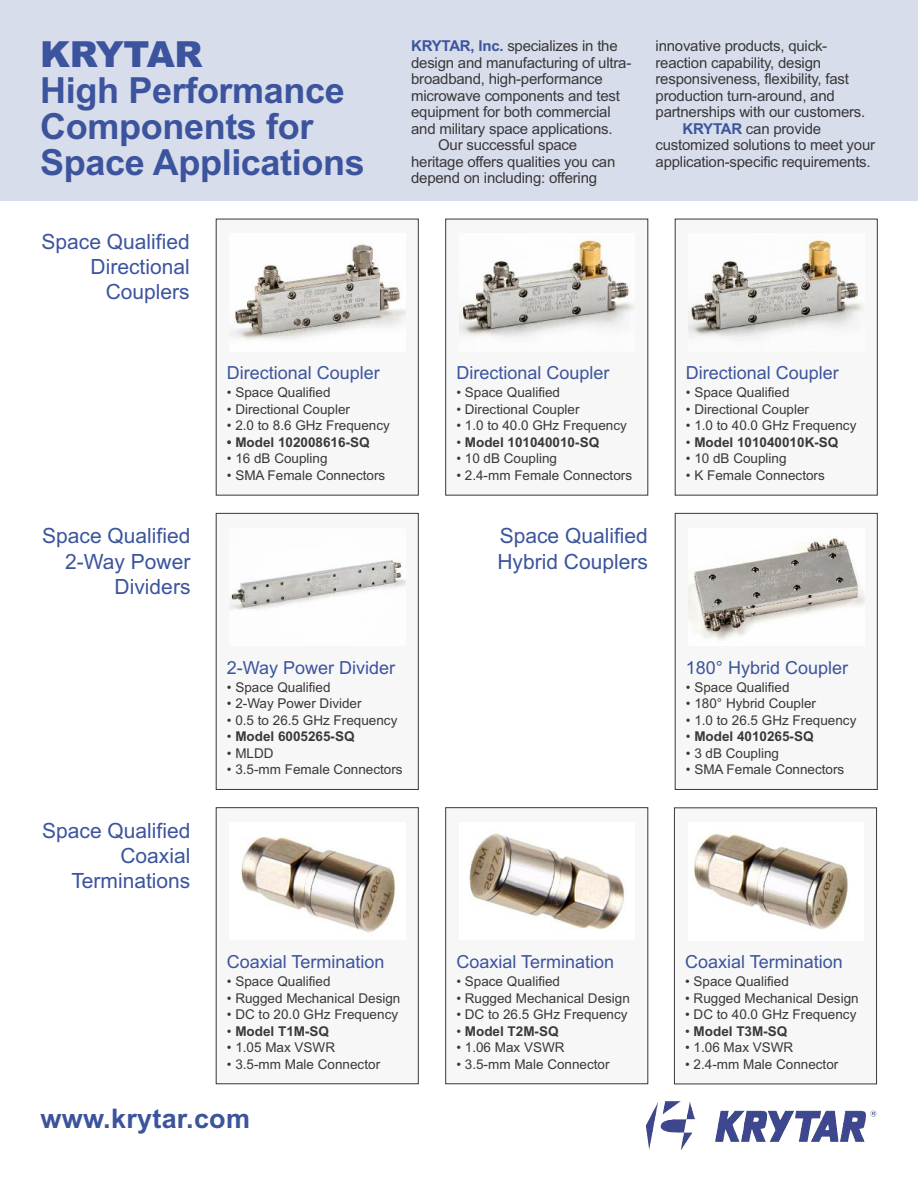
<style>
.page{position:relative;width:918px;height:1188px;background:#fff}
.page>*{position:absolute;margin:0;border:0;box-sizing:border-box;transform-origin:0 0}
.t1{font:700 36px/36px "Arial";letter-spacing:-.01em;color:#3c549d}
.t2{font:900 36px "Arial";letter-spacing:-.01em;color:#3c549d}
.t3{font:700 27px "Arial";letter-spacing:.01em;color:#3c549d}
.t4{font:21px/25.2px "Arial";color:#3c549d;text-align:right}
.t5{font:18px "Arial";color:#3c549d}
.t6{font:15px "Arial";letter-spacing:-.015em;color:#39383a}
.t7{font:13.5px "Arial";color:#39383a}
.t8{font:700 13.5px "Arial";color:#39383a}
.s1{font-weight:700;color:#3c549d}
.s2{font-weight:400}
</style>
<div class="page">
<div style="left:0;top:0;width:918px;height:201px;background:#d8ddeb"></div>
<img style="left:646px;top:1101px;width:231px;height:49px">
<div style="left:216px;top:219px;width:202px;height:276px;background:#f7f7f7"></div>
<img style="left:234px;top:244px;width:171px;height:96px">
<div style="left:446px;top:219px;width:202px;height:276px;background:#f7f7f7"></div>
<img style="left:459px;top:240px;width:174px;height:96px">
<div style="left:675px;top:219px;width:202px;height:276px;background:#f7f7f7"></div>
<div style="left:675px;top:219px;width:203px;height:276px;border:1px solid #39383a"></div>
<img style="left:689px;top:240px;width:173px;height:97px">
<div style="left:216px;top:514px;width:202px;height:275px;background:#f7f7f7"></div>
<div style="left:216px;top:513px;width:202px;height:277px;border:1px solid #39383a"></div>
<img style="left:230px;top:560px;width:175px;height:49px">
<div style="left:675px;top:514px;width:202px;height:275px;background:#f7f7f7"></div>
<div style="left:675px;top:513px;width:203px;height:277px;border:1px solid #39383a"></div>
<img style="left:689px;top:538px;width:175px;height:101px">
<div style="left:216px;top:808px;width:202px;height:276px;background:#f7f7f7"></div>
<div style="left:216px;top:807px;width:202px;height:277px;border:1px solid #39383a"></div>
<img style="left:241px;top:837px;width:154px;height:96px">
<div style="left:446px;top:808px;width:202px;height:276px;background:#f7f7f7"></div>
<div style="left:446px;top:807px;width:202px;height:277px;border:1px solid #39383a"></div>
<img style="left:469px;top:833px;width:156px;height:96px">
<div style="left:675px;top:808px;width:201px;height:276px;background:#f7f7f7"></div>
<div style="left:674px;top:808px;width:203px;height:276px;border:1px solid #39383a"></div>
<img style="left:694px;top:834px;width:154px;height:95px">
<h1 class="t2" style="left:40px;top:33px;width:164px">KRYTAR</h1>
<h1 class="t1" style="left:40px;top:72px;width:326px">High Performance<br>Components for<br>Space Applications</h1>
<h3 class="t4" style="left:41px;top:229px;width:150px">Space Qualified<br>Directional<br>Couplers</h3>
<p class="t6" style="left:411px;top:37px;width:208px"><span class="s1">KRYTAR, Inc.</span> specializes in the</p>
<p class="t6" style="left:411px;top:54px;width:222px">design and manufacturing of ultra-</p>
<p class="t6" style="left:411px;top:70px;width:193px">broadband, high-performance</p>
<p class="t6" style="left:411px;top:87px;width:210px">microwave components and test</p>
<p class="t6" style="left:411px;top:103px;width:201px">equipment for both commercial</p>
<p class="t6" style="left:411px;top:120px;width:203px">and military space applications.</p>
<p class="t6" style="left:438px;top:136px;width:141px">Our successful space</p>
<p class="t6" style="left:411px;top:153px;width:206px">heritage offers qualities you can</p>
<p class="t6" style="left:411px;top:169px;width:188px">depend on including: offering</p>
<p class="t6" style="left:656px;top:37px;width:173px">innovative products, quick-</p>
<p class="t6" style="left:656px;top:54px;width:167px">reaction capability, design</p>
<p class="t6" style="left:656px;top:70px;width:195px">responsiveness, flexibility, fast</p>
<p class="t6" style="left:656px;top:87px;width:181px">production turn-around, and</p>
<p class="t6" style="left:656px;top:103px;width:211px">partnerships with our customers.</p>
<p class="t6" style="left:683px;top:120px;width:140px"><span class="s1">KRYTAR</span> can provide</p>
<p class="t6" style="left:656px;top:136px;width:221px">customized solutions to meet your</p>
<p class="t6" style="left:656px;top:153px;width:217px">application-specific requirements.</p>
<h3 class="t4" style="left:42px;top:524px;width:150px">Space Qualified<br>2-Way Power<br>Dividers</h3>
<h3 class="t5" style="left:227px;top:363px;width:155px">Directional Coupler</h3>
<p class="t7" style="left:227px;top:385px;width:105px">• Space Qualified</p>
<p class="t7" style="left:227px;top:401px;width:125px">• Directional Coupler</p>
<p class="t7" style="left:227px;top:418px;width:165px">• 2.0 to 8.6 GHz Frequency</p>
<p class="t8" style="left:227px;top:434px;width:144px">• Model 102008616-SQ</p>
<p class="t7" style="left:227px;top:451px;width:102px">• 16 dB Coupling</p>
<p class="t7" style="left:227px;top:467px;width:160px">• SMA Female Connectors</p>
<h3 class="t5" style="left:456px;top:363px;width:155px">Directional Coupler</h3>
<p class="t7" style="left:456px;top:385px;width:105px">• Space Qualified</p>
<p class="t7" style="left:456px;top:401px;width:125px">• Directional Coupler</p>
<p class="t7" style="left:456px;top:418px;width:172px">• 1.0 to 40.0 GHz Frequency</p>
<p class="t8" style="left:456px;top:434px;width:144px"><span class="s2">•</span> Model 101040010-SQ</p>
<p class="t7" style="left:456px;top:451px;width:102px">• 10 dB Coupling</p>
<p class="t7" style="left:456px;top:467px;width:177px">• 2.4-mm Female Connectors</p>
<h3 class="t4" style="left:497px;top:524px;width:152px;text-align:left">Space Qualified<br>Hybrid Couplers</h3>
<h3 class="t5" style="left:686px;top:363px;width:155px">Directional Coupler</h3>
<p class="t7" style="left:686px;top:385px;width:105px">• Space Qualified</p>
<p class="t7" style="left:686px;top:401px;width:125px">• Directional Coupler</p>
<p class="t7" style="left:686px;top:418px;width:172px">• 1.0 to 40.0 GHz Frequency</p>
<p class="t8" style="left:686px;top:434px;width:154px"><span class="s2">•</span> Model 101040010K-SQ</p>
<p class="t7" style="left:686px;top:451px;width:102px">• 10 dB Coupling</p>
<p class="t7" style="left:686px;top:467px;width:141px">• K Female Connectors</p>
<h3 class="t4" style="left:42px;top:818px;width:150px">Space Qualified<br>Coaxial<br>Terminations</h3>
<h3 class="t5" style="left:227px;top:657px;width:170px">2-Way Power Divider</h3>
<p class="t7" style="left:227px;top:679px;width:105px">• Space Qualified</p>
<p class="t7" style="left:227px;top:696px;width:136px">• 2-Way Power Divider</p>
<p class="t7" style="left:227px;top:712px;width:172px">• 0.5 to 26.5 GHz Frequency</p>
<p class="t8" style="left:227px;top:729px;width:129px"><span class="s2">•</span> Model 6005265-SQ</p>
<p class="t7" style="left:227px;top:745px;width:48px">• MLDD</p>
<p class="t7" style="left:227px;top:762px;width:177px">• 3.5-mm Female Connectors</p>
<h3 class="t5" style="left:227px;top:951px;width:159px">Coaxial Termination</h3>
<p class="t7" style="left:227px;top:973px;width:105px">• Space Qualified</p>
<p class="t7" style="left:227px;top:990px;width:175px">• Rugged Mechanical Design</p>
<p class="t7" style="left:227px;top:1006px;width:173px">• DC to 20.0 GHz Frequency</p>
<p class="t8" style="left:227px;top:1023px;width:104px"><span class="s2">•</span> Model T1M-SQ</p>
<p class="t7" style="left:227px;top:1039px;width:110px">• 1.05 Max VSWR</p>
<p class="t7" style="left:227px;top:1056px;width:155px">• 3.5-mm Male Connector</p>
<h2 class="t3" style="left:40px;top:1103px;width:211px">www.krytar.com</h2>
<h3 class="t5" style="left:456px;top:951px;width:159px">Coaxial Termination</h3>
<p class="t7" style="left:456px;top:973px;width:105px">• Space Qualified</p>
<p class="t7" style="left:456px;top:990px;width:175px">• Rugged Mechanical Design</p>
<p class="t7" style="left:456px;top:1006px;width:173px">• DC to 26.5 GHz Frequency</p>
<p class="t8" style="left:456px;top:1023px;width:104px"><span class="s2">•</span> Model T2M-SQ</p>
<p class="t7" style="left:456px;top:1039px;width:110px">• 1.06 Max VSWR</p>
<p class="t7" style="left:456px;top:1056px;width:155px">• 3.5-mm Male Connector</p>
<h3 class="t5" style="left:686px;top:657px;width:164px">180° Hybrid Coupler</h3>
<p class="t7" style="left:686px;top:679px;width:105px">• Space Qualified</p>
<p class="t7" style="left:686px;top:696px;width:132px">• 180° Hybrid Coupler</p>
<p class="t7" style="left:686px;top:712px;width:172px">• 1.0 to 26.5 GHz Frequency</p>
<p class="t8" style="left:686px;top:729px;width:129px"><span class="s2">•</span> Model 4010265-SQ</p>
<p class="t7" style="left:686px;top:745px;width:95px">• 3 dB Coupling</p>
<p class="t7" style="left:686px;top:762px;width:160px">• SMA Female Connectors</p>
<h3 class="t5" style="left:685px;top:951px;width:159px">Coaxial Termination</h3>
<p class="t7" style="left:685px;top:974px;width:105px">• Space Qualified</p>
<p class="t7" style="left:685px;top:990px;width:175px">• Rugged Mechanical Design</p>
<p class="t7" style="left:685px;top:1007px;width:173px">• DC to 40.0 GHz Frequency</p>
<p class="t8" style="left:685px;top:1023px;width:104px"><span class="s2">•</span> Model T3M-SQ</p>
<p class="t7" style="left:685px;top:1040px;width:110px">• 1.06 Max VSWR</p>
<p class="t7" style="left:685px;top:1056px;width:155px">• 2.4-mm Male Connector</p>
</div>
